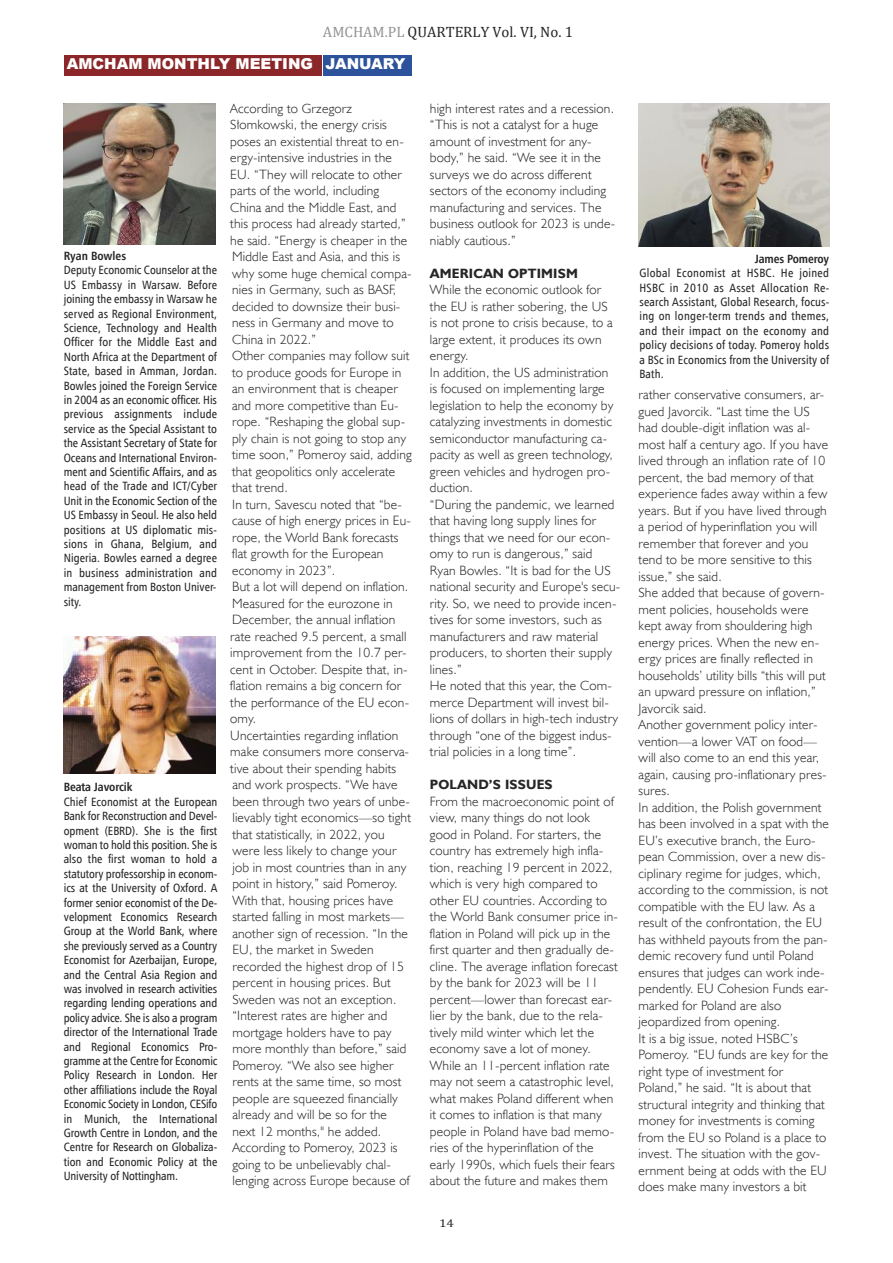
<style>
.page{position:relative;width:893px;height:1263px;background:#fff}
.page>*{position:absolute;margin:0;border:0;box-sizing:border-box;transform-origin:0 0}
.t1{font:15px "Cambria Math";color:#272627}
.t2{font:900 15px "Arial";color:#fff}
.t3{font:13.5px/16.5px "Humanst 521 Lt EU";letter-spacing:.015em;color:#272627}
.t4{font:700 13.5px "Humanst 521 EU";letter-spacing:.015em;color:#272627}
.t5{font:12px/14.4px "Humnst 777 Cn EU";letter-spacing:.005em;color:#272627;text-align:justify}
.t6{font:700 12px "Humnst 777 Cn EU";letter-spacing:-.01em;color:#272627}
.t7{font:11.25px "Cambria Math";color:#272627;scale:1.2 1}
.s1{color:#939393}
</style>
<div class="page">
<div style="left:64px;top:55px;width:257px;height:21px;background:#8c2729"></div>
<div style="left:322px;top:55px;width:89px;height:21px;background:#2b529b"></div>
<img style="left:64px;top:636px;width:151px;height:138px">
<img style="left:639px;top:103px;width:190px;height:144px">
<img style="left:64px;top:103px;width:151px;height:141px">
<p class="t1" style="left:323px;top:26px;width:252px"><span class="s1">AMCHAM.PL</span> QUARTERLY Vol. VI, No. 1</p>
<p class="t2" style="left:67px;top:53px;width:340px">AMCHAM MONTHLY MEETING JANUARY</p>
<p class="t6" style="left:64px;top:248px;width:64px">Ryan Bowles</p>
<p class="t5" style="left:64px;top:263px;width:155px">deputy economic Counselor at the us embassy in warsaw. before joining the embassy in warsaw he served as regional environment, science, technology and health officer for the middle east and north Africa at the department of state, based in Amman, Jordan. bowles joined the foreign service in 2004 as an economic officer. his previous assignments include service as the special Assistant to the Assistant secretary of state for oceans and international environ&shy;ment and scientific Affairs, and as head of the trade and iCt/Cyber unit in the economic section of the us embassy in seoul. he also held positions at us diplomatic mis&shy;sions in ghana, belgium, and nigeria. bowles earned a degree in business administration and management from boston univer&shy;sity.</p>
<p class="t6" style="left:64px;top:780px;width:70px">Beata Javorcik</p>
<p class="t5" style="left:64px;top:794px;width:155px">Chief economist at the european bank for reconstruction and devel&shy;opment (ebrd). she is the first woman to hold this position. she is also the first woman to hold a statutory professorship in econom&shy;ics at the university of oxford. A former senior economist of the de&shy;velopment economics research group at the world bank, where she previously served as a Country economist for Azerbaijan, europe, and the Central Asia region and was involved in research activities regarding lending operations and policy advice. she is also a program director of the international trade and regional economics pro&shy;gramme at the Centre for economic policy research in london. her other affiliations include the royal economic society in london, Cesifo in munich, the international growth Centre in london, and the Centre for research on globaliza&shy;tion and economic policy at the university of nottingham.</p>
<p class="t3" style="left:230px;top:100px;width:183px">According to Grzegorz<br>Słomkowski, the energy crisis poses an existential threat to en&shy;ergy-intensive industries in the<br>EU. “They will relocate to other parts of the world, including<br>China and the Middle East, and this process had already started,” he said. “Energy is cheaper in the<br>Middle East and Asia, and this is why some huge chemical compa&shy;nies in Germany, such as BASF, decided to downsize their busi&shy;ness in Germany and move to<br>China in 2022.”<br>Other companies may follow suit to produce goods for Europe in an environment that is cheaper and more competitive than Eu&shy;rope. “Reshaping the global sup&shy;ply chain is not going to stop any time soon,” Pomeroy said, adding that geopolitics only accelerate that trend.<br>In turn, Savescu noted that “be&shy;cause of high energy prices in Eu&shy;rope, the World Bank forecasts flat growth for the European economy in 2023”.<br>But a lot will depend on inflation.<br>Measured for the eurozone in<br>December, the annual inflation rate reached 9.5 percent, a small improvement from the 10.7 per&shy;cent in October. Despite that, in&shy;flation remains a big concern for the performance of the EU econ&shy;omy.<br>Uncertainties regarding inflation make consumers more conserva&shy;tive about their spending habits and work prospects. “We have been through two years of unbe&shy;lievably tight economics—so tight that statistically, in 2022, you were less likely to change your job in most countries than in any point in history,” said Pomeroy.<br>With that, housing prices have started falling in most markets— another sign of recession. “In the<br>EU, the market in Sweden recorded the highest drop of 15 percent in housing prices. But<br>Sweden was not an exception. “Interest rates are higher and mortgage holders have to pay more monthly than before,” said<br>Pomeroy. “We also see higher rents at the same time, so most people are squeezed financially already and will be so for the<br>next 12 months," he added.<br>According to Pomeroy, 2023 is going to be unbelievably chal&shy;lenging across Europe because of</p>
<p class="t3" style="left:430px;top:100px;width:187px">high interest rates and a recession. “This is not a catalyst for a huge amount of investment for any&shy;body,” he said. “We see it in the surveys we do across different sectors of the economy including manufacturing and services. The business outlook for 2023 is unde&shy;niably cautious.”</p>
<p class="t4" style="left:430px;top:265px;width:149px">AMERICAN OPTIMISM</p>
<p class="t3" style="left:430px;top:281px;width:192px">While the economic outlook for the EU is rather sobering, the US<br>is not prone to crisis because, to a large extent, it produces its own energy.<br>In addition, the US administration<br>is focused on implementing large legislation to help the economy by catalyzing investments in domestic semiconductor manufacturing ca&shy;pacity as well as green technology, green vehicles and hydrogen pro&shy;duction.<br>“During the pandemic, we learned that having long supply lines for things that we need for our econ&shy;omy to run is dangerous,” said<br>Ryan Bowles. “It is bad for the US national security and Europe's secu&shy;rity. So, we need to provide incen&shy;tives for some investors, such as manufacturers and raw material producers, to shorten their supply lines.”<br>He noted that this year, the Com&shy;merce Department will invest bil&shy;lions of dollars in high-tech industry through “one of the biggest indus&shy;trial policies in a long time”.</p>
<p class="t4" style="left:430px;top:776px;width:124px">POLAND’S ISSUES</p>
<p class="t3" style="left:430px;top:793px;width:190px">From the macroeconomic point of view, many things do not look good in Poland. For starters, the country has extremely high infla&shy;tion, reaching 19 percent in 2022, which is very high compared to other EU countries. According to the World Bank consumer price in&shy;flation in Poland will pick up in the first quarter and then gradually de&shy;cline. The average inflation forecast by the bank for 2023 will be 11 percent—lower than forecast ear&shy;lier by the bank, due to the rela&shy;tively mild winter which let the economy save a lot of money.<br>While an 11-percent inflation rate may not seem a catastrophic level, what makes Poland different when it comes to inflation is that many people in Poland have bad memo&shy;ries of the hyperinflation of the early 1990s, which fuels their fears about the future and makes them</p>
<p class="t7" style="left:439px;top:1218px;width:14px">14</p>
<p class="t6" style="left:755px;top:251px;width:76px">James Pomeroy</p>
<p class="t5" style="left:639px;top:266px;width:191px">global economist at hsbC. he joined hsbC in 2010 as Asset Allocation re&shy;search Assistant, global research, focus&shy;ing on longer-term trends and themes, and their impact on the economy and policy decisions of today. pomeroy holds a bsc in economics from the university of bath.</p>
<p class="t3" style="left:639px;top:386px;width:192px">rather conservative consumers, ar&shy;gued Javorcik. “Last time the US had double-digit inflation was al&shy;most half a century ago. If you have lived through an inflation rate of 10 percent, the bad memory of that experience fades away within a few years. But if you have lived through a period of hyperinflation you will remember that forever and you tend to be more sensitive to this issue,” she said.<br>She added that because of govern&shy;ment policies, households were kept away from shouldering high energy prices. When the new en&shy;ergy prices are finally reflected in households’ utility bills “this will put an upward pressure on inflation,”<br>Javorcik said.<br>Another government policy inter&shy;vention—a lower VAT on food— will also come to an end this year, again, causing pro-inflationary pres&shy;sures.<br>In addition, the Polish government has been involved in a spat with the<br>EU’s executive branch, the Euro&shy;pean Commission, over a new dis&shy;ciplinary regime for judges, which, according to the commission, is not compatible with the EU law. As a result of the confrontation, the EU has withheld payouts from the pan&shy;demic recovery fund until Poland ensures that judges can work inde&shy;pendently. EU Cohesion Funds ear&shy;marked for Poland are also jeopardized from opening.<br>It is a big issue, noted HSBC’s<br>Pomeroy. “EU funds are key for the right type of investment for<br>Poland,” he said. “It is about that structural integrity and thinking that money for investments is coming from the EU so Poland is a place to invest. The situation with the gov&shy;ernment being at odds with the EU does make many investors a bit</p>
</div>
